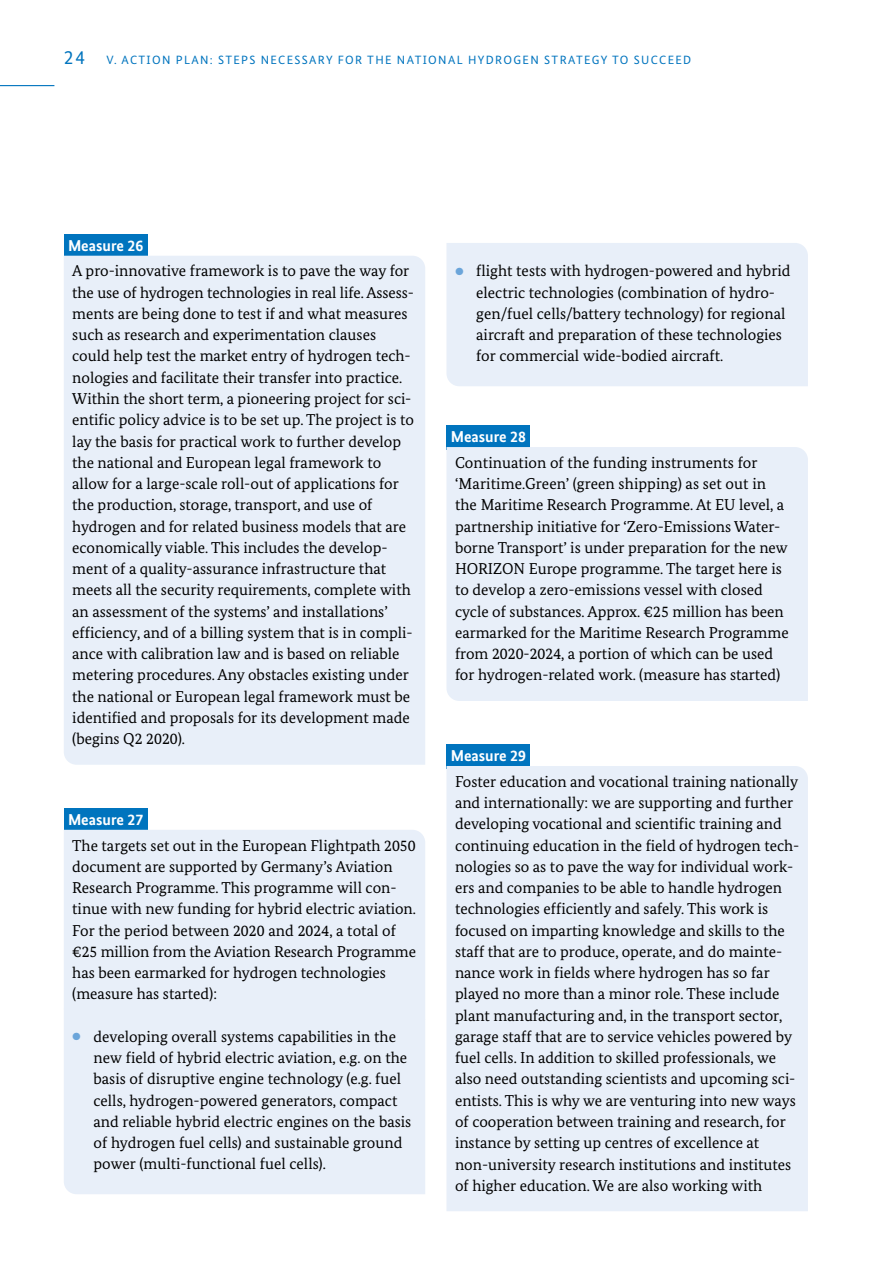
<style>
.page{position:relative;width:893px;height:1263px;background:#fff}
.page>*{position:absolute;margin:0;border:0;box-sizing:border-box;transform-origin:0 0}
.t1{font:15.75px/21.3px "Bundes Serif";color:#000}
.t2{font:700 15.75px "Bundes Sans";color:#fff}
.t3{font:12px "Bundes Sans";letter-spacing:.11em;color:#0074be}
.s1{font-size:19.5px}
.s2{font-family:"European Pi Three";font-size:10.5px;color:#6ba5da}
</style>
<div class="page">
<hr style="left:0;top:85px;width:54px;height:1px;background:#0074be">
<div style="left:64px;top:234px;width:84px;height:25px;background:#0074be"></div>
<div style="left:64px;top:256px;width:361px;height:509px;background:#e8eff9"></div>
<div style="left:64px;top:808px;width:84px;height:25px;background:#0074be"></div>
<div style="left:64px;top:830px;width:361px;height:178px;background:#e8eff9"></div>
<div style="left:64px;top:1008px;width:361px;height:186px;background:#e8eff9"></div>
<div style="left:446px;top:243px;width:362px;height:143px;background:#e8eff9"></div>
<div style="left:446px;top:426px;width:84px;height:24px;background:#0074be"></div>
<div style="left:446px;top:447px;width:362px;height:254px;background:#e8eff9"></div>
<div style="left:446px;top:745px;width:84px;height:24px;background:#0074be"></div>
<div style="left:446px;top:766px;width:362px;height:445px;background:#e8eff9"></div>
<p class="t3" style="left:64px;top:52px;width:629px"><span class="s1">24</span> V. ACTION PLAN: STEPS NECESSARY FOR THE NATIONAL HYDROGEN STRATEGY TO SUCCEED</p>
<p class="t2" style="left:68px;top:236px;width:77px">Measure 26</p>
<p class="t1" style="left:72px;top:260px;width:343px">A pro-innovative framework is to pave the way for the use of hydrogen technologies in real life. Assess&shy;ments are being done to test if and what measures such as research and experimentation clauses could help test the market entry of hydrogen tech&shy;nologies and facilitate their transfer into practice.<br>Within the short term, a pioneering project for sci&shy;entific policy advice is to be set up. The project is to lay the basis for practical work to further develop the national and European legal framework to allow for a large-scale roll-out of applications for the production, storage, transport, and use of hydrogen and for related business models that are economically viable. This includes the develop&shy;ment of a quality-assurance infrastructure that meets all the security requirements, complete with an assessment of the systems’ and installations’ efficiency, and of a billing system that is in compli&shy;ance with calibration law and is based on reliable metering procedures. Any obstacles existing under the national or European legal framework must be identified and proposals for its development made (begins Q2 2020).</p>
<p class="t2" style="left:68px;top:810px;width:77px">Measure 27</p>
<p class="t1" style="left:72px;top:834px;width:345px">The targets set out in the European Flightpath 2050 document are supported by Germany’s Aviation Research Programme. This programme will con&shy;tinue with new funding for hybrid electric aviation.<br>For the period between 2020 and 2024, a total of €25 million from the Aviation Research Programme has been earmarked for hydrogen technologies (measure has started):</p>
<p class="t1" style="left:94px;top:1026px;width:319px;text-indent:-21px"><span class="s2">#</span> developing overall systems capabilities in the new field of hybrid electric aviation, e.g. on the basis of disruptive engine technology (e.g. fuel cells, hydrogen-powered generators, compact and reliable hybrid electric engines on the basis of hydrogen fuel cells) and sustainable ground power (multi-functional fuel cells).</p>
<p class="t1" style="left:476px;top:260px;width:316px;text-indent:-21px"><span class="s2">#</span> flight tests with hydrogen-powered and hybrid electric technologies (combination of hydro&shy;gen/fuel cells/battery technology) for regional aircraft and preparation of these technologies for commercial wide-bodied aircraft.</p>
<p class="t2" style="left:451px;top:427px;width:77px">Measure 28</p>
<p class="t1" style="left:455px;top:452px;width:335px">Continuation of the funding instruments for ‘Maritime.Green’ (green shipping) as set out in the Maritime Research Programme. At EU level, a partnership initiative for ‘Zero-Emissions Water&shy;borne Transport’ is under preparation for the new HORIZON Europe programme. The target here is to develop a zero-emissions vessel with closed cycle of substances. Approx. €25 million has been earmarked for the Maritime Research Programme from 2020-2024, a portion of which can be used for hydrogen-related work. (measure has started)</p>
<p class="t2" style="left:451px;top:746px;width:77px">Measure 29</p>
<p class="t1" style="left:455px;top:770px;width:346px">Foster education and vocational training nationally and internationally: we are supporting and further developing vocational and scientific training and continuing education in the field of hydrogen tech&shy;nologies so as to pave the way for individual work&shy;ers and companies to be able to handle hydrogen technologies efficiently and safely. This work is focused on imparting knowledge and skills to the staff that are to produce, operate, and do mainte&shy;nance work in fields where hydrogen has so far played no more than a minor role. These include plant manufacturing and, in the transport sector, garage staff that are to service vehicles powered by fuel cells. In addition to skilled professionals, we also need outstanding scientists and upcoming sci&shy;entists. This is why we are venturing into new ways of cooperation between training and research, for instance by setting up centres of excellence at non-university research institutions and institutes of higher education. We are also working with</p>
</div>
